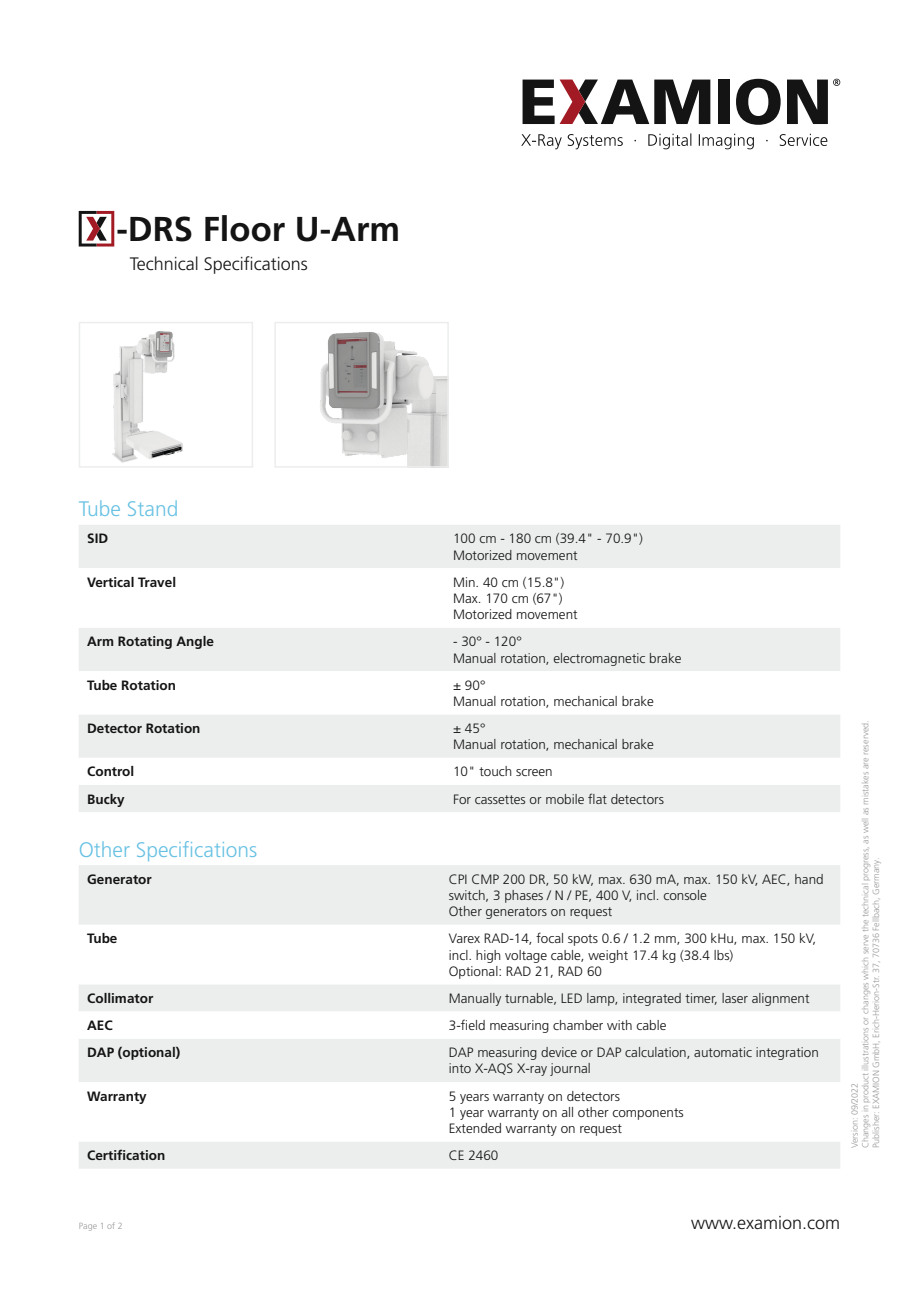
<style>
.page{position:relative;width:919px;height:1289px;background:#fff}
.page>*{position:absolute;margin:0;border:0;box-sizing:border-box;transform-origin:0 0}
.Deckblatt_Titel{font:700 34.5px "Frutiger LT Std";color:#131413}
.Unterüberschrift_1_g{font:300 21px "Frutiger LT Std";color:#68c1e3}
.Deckblatt_Unterübers{font:300 18px "Frutiger LT Std";color:#131413}
.Werte{font:300 13.5px/16.2px "Frutiger LT Std";color:#131413}
.Wertbezeichnungen{font:700 13.5px "Frutiger LT Std";color:#131413}
.t1{font:300 9px/10.8px "Frutiger LT Std";color:#999}
</style>
<div class="page">
<svg style="left:79px;top:211px;width:35px;height:35px"></svg>
<img style="left:320px;top:332px;width:126px;height:132px">
<div style="left:274px;top:322px;width:175px;height:145px;border:2px solid #eceded"></div>
<img style="left:112px;top:331px;width:71px;height:132px">
<div style="left:79px;top:322px;width:174px;height:145px;border:2px solid #eceded"></div>
<div style="left:718px;top:80px;width:11px;height:44px;background:#131413"></div>
<svg style="left:736px;top:79px;width:44px;height:46px"></svg>
<svg style="left:787px;top:80px;width:40px;height:44px"></svg>
<svg style="left:833px;top:79px;width:7px;height:7px"></svg>
<svg style="left:522px;top:79px;width:188px;height:45px"></svg>
<svg style="left:521px;top:133px;width:306px;height:16px"></svg>
<div style="left:79px;top:525px;width:761px;height:287px;background:#eceded"></div>
<svg style="left:79px;top:568px;width:761px;height:217px"></svg>
<div style="left:79px;top:865px;width:761px;height:303px;background:#eceded"></div>
<svg style="left:79px;top:924px;width:761px;height:217px"></svg>
<p class="Deckblatt_Titel" style="left:116px;top:208px;width:285px">-DRS Floor U-Arm</p>
<p class="Deckblatt_Unterübers" style="left:130px;top:254px;width:180px">Technical Specifications</p>
<p class="Unterüberschrift_1_g" style="left:79px;top:497px;width:101px">Tube Stand</p>
<p class="Wertbezeichnungen" style="left:87px;top:531px;width:23px">SID</p>
<p class="Werte" style="left:453px;top:531px;width:191px">100 cm - 180 cm (39.4" - 70.9")</p>
<p class="Werte" style="left:453px;top:547px;width:126px">Motorized movement</p>
<p class="Wertbezeichnungen" style="left:87px;top:574px;width:90px">Vertical Travel</p>
<p class="Werte" style="left:453px;top:574px;width:113px">Min. 40 cm (15.8")</p>
<p class="Werte" style="left:453px;top:590px;width:111px">Max. 170 cm (67")</p>
<p class="Werte" style="left:453px;top:606px;width:126px">Motorized movement</p>
<p class="Wertbezeichnungen" style="left:87px;top:633px;width:128px">Arm Rotating Angle</p>
<p class="Werte" style="left:453px;top:633px;width:70px">- 30° - 120°</p>
<p class="Werte" style="left:453px;top:650px;width:230px">Manual rotation, electromagnetic brake</p>
<p class="Wertbezeichnungen" style="left:87px;top:677px;width:90px">Tube Rotation</p>
<p class="Werte" style="left:453px;top:677px;width:34px">± 90°</p>
<p class="Werte" style="left:453px;top:693px;width:202px">Manual rotation, mechanical brake</p>
<p class="Wertbezeichnungen" style="left:87px;top:720px;width:115px">Detector Rotation</p>
<p class="Werte" style="left:453px;top:720px;width:34px">± 45°</p>
<p class="Werte" style="left:453px;top:736px;width:202px">Manual rotation, mechanical brake</p>
<p class="Wertbezeichnungen" style="left:87px;top:763px;width:49px">Control</p>
<p class="Werte" style="left:453px;top:763px;width:101px">10" touch screen</p>
<p class="Wertbezeichnungen" style="left:87px;top:791px;width:39px">Bucky</p>
<p class="Werte" style="left:453px;top:791px;width:212px">For cassettes or mobile flat detectors</p>
<p class="Unterüberschrift_1_g" style="left:79px;top:837px;width:180px">Other Specifications</p>
<p class="Wertbezeichnungen" style="left:87px;top:871px;width:66px">Generator</p>
<p class="Werte" style="left:449px;top:871px;width:376px">CPI CMP 200 DR, 50 kW, max. 630 mA, max. 150 kV, AEC, hand switch, 3 phases / N / PE, 400 V, incl. console</p>
<p class="Werte" style="left:449px;top:903px;width:165px">Other generators on request</p>
<p class="Wertbezeichnungen" style="left:87px;top:930px;width:32px">Tube</p>
<p class="Werte" style="left:449px;top:930px;width:369px">Varex RAD-14, focal spots 0.6 / 1.2 mm, 300 kHu, max. 150 kV, incl. high voltage cable, weight 17.4 kg (38.4 lbs)</p>
<p class="Werte" style="left:449px;top:963px;width:155px">Optional: RAD 21, RAD 60</p>
<p class="Wertbezeichnungen" style="left:87px;top:990px;width:68px">Collimator</p>
<p class="Werte" style="left:449px;top:990px;width:362px">Manually turnable, LED lamp, integrated timer, laser alignment</p>
<p class="Wertbezeichnungen" style="left:87px;top:1017px;width:27px">AEC</p>
<p class="Werte" style="left:449px;top:1017px;width:219px">3-field measuring chamber with cable</p>
<p class="Wertbezeichnungen" style="left:87px;top:1044px;width:95px">DAP (optional)</p>
<p class="Werte" style="left:449px;top:1044px;width:371px">DAP measuring device or DAP calculation, automatic integration into X-AQS X-ray journal</p>
<p class="Wertbezeichnungen" style="left:87px;top:1087px;width:61px">Warranty</p>
<p class="Werte" style="left:449px;top:1087px;width:173px">5 years warranty on detectors</p>
<p class="Werte" style="left:449px;top:1104px;width:236px">1 year warranty on all other components</p>
<p class="Werte" style="left:449px;top:1120px;width:175px">Extended warranty on request</p>
<p class="Wertbezeichnungen" style="left:87px;top:1147px;width:80px">Certification</p>
<p class="Werte" style="left:449px;top:1147px;width:51px">CE 2460</p>
<p class="t1" style="left:849px;top:1148px;width:429px;rotate:-90deg">Version: 09/2022<br>Changes in product illustrations or changes which serve the technical progress, as well as mistakes are reserved.<br>Publisher: EXAMION GmbH, Erich-Herion-Str. 37, 70736 Fellbach, Germany.</p>
<p class="t1" style="left:79px;top:1220px;width:46px">Page 1 of 2</p>
<h3 class="Deckblatt_Unterübers" style="left:691px;top:1212px;width:151px">www.examion.com</h3>
</div>
